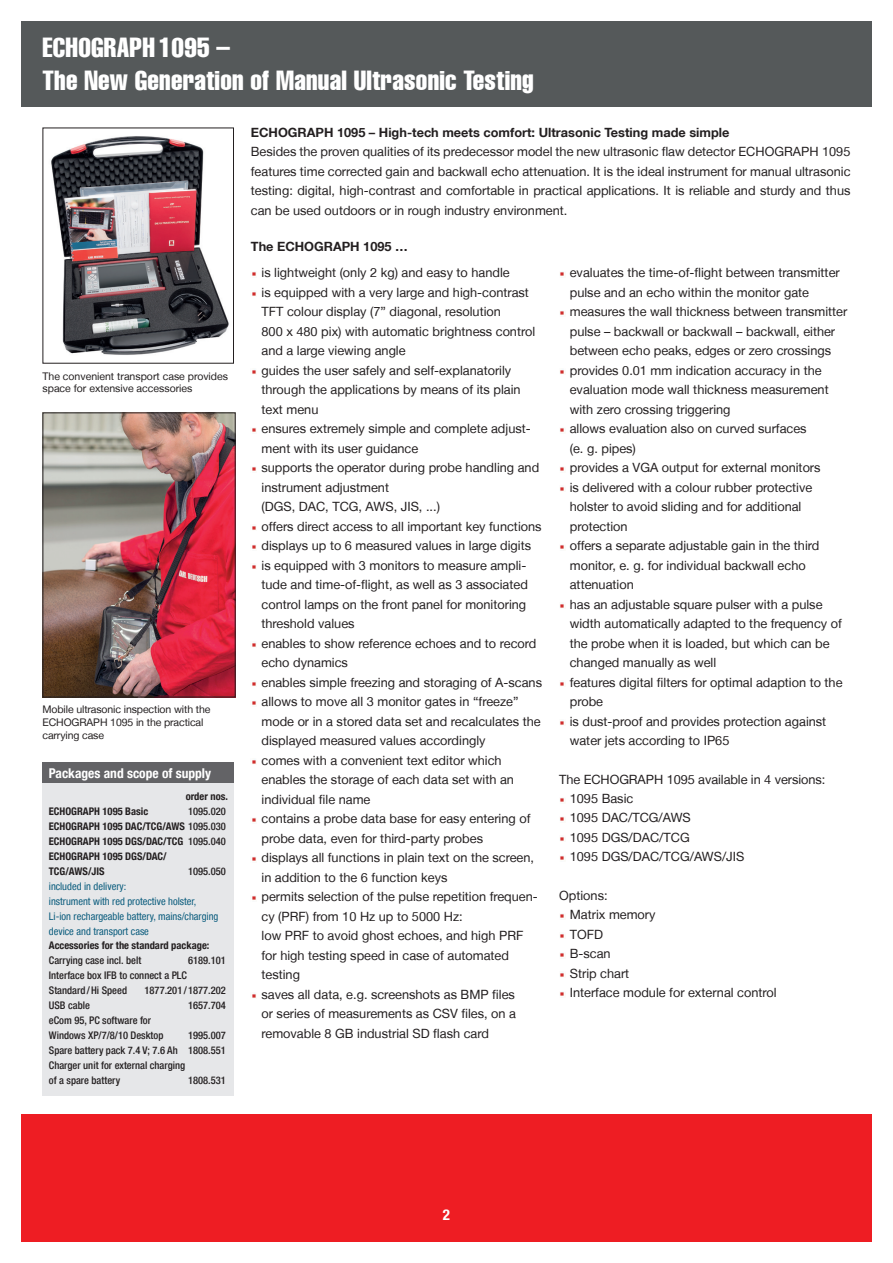
<style>
.page{position:relative;width:893px;height:1263px;background:#fff}
.page>*{position:absolute;margin:0;border:0;box-sizing:border-box;transform-origin:0 0}
.t1{font:extra-condensed 27px/32.4px "Helvetica LT";letter-spacing:.01em;color:#fff}
.t2{font:700 condensed 15px "Helvetica Neue LT";color:#fff}
.t3{font:700 condensed 13.5px "Helvetica Neue LT";color:#fff}
.t4{font:12.75px/19.5px "Helvetica Neue LT";color:#231f20}
.t5{font:700 12.75px "Helvetica Neue LT";color:#231f20}
.t6{font:500 condensed 10.5px/15px "Helvetica Neue LT";color:#231f20}
.t7{font:700 condensed 10.5px/15px "Helvetica Neue LT";color:#231f20}
.t8{font:10.5px/12.6px "Helvetica Neue LT";letter-spacing:-.01em;color:#231f20}
.t9{font:condensed 10.5px/15px "Helvetica Neue LT";color:#0a5c7d}
.s1{font-weight:500}
</style>
<div class="page">
<div style="left:21px;top:1114px;width:851px;height:128px;background:#ee1d23"></div>
<div style="left:21px;top:21px;width:851px;height:85px;background:#55595a"></div>
<img style="left:51px;top:136px;width:178px;height:219px">
<img style="left:45px;top:414px;width:189px;height:281px">
<div style="left:43px;top:412px;width:193px;height:285px;border:1px solid #231f20"></div>
<div style="left:43px;top:762px;width:191px;height:21px;background:#636366"></div>
<div style="left:43px;top:783px;width:191px;height:313px;background:#e6e7e9"></div>
<svg style="left:252px;top:271px;width:4px;height:5px"></svg>
<svg style="left:252px;top:291px;width:4px;height:5px"></svg>
<svg style="left:252px;top:369px;width:4px;height:5px"></svg>
<svg style="left:252px;top:427px;width:4px;height:5px"></svg>
<svg style="left:252px;top:466px;width:4px;height:5px"></svg>
<svg style="left:252px;top:525px;width:4px;height:5px"></svg>
<svg style="left:252px;top:544px;width:4px;height:5px"></svg>
<svg style="left:252px;top:564px;width:4px;height:5px"></svg>
<svg style="left:252px;top:642px;width:4px;height:5px"></svg>
<svg style="left:252px;top:681px;width:4px;height:5px"></svg>
<svg style="left:252px;top:700px;width:4px;height:5px"></svg>
<svg style="left:252px;top:759px;width:4px;height:5px"></svg>
<svg style="left:252px;top:817px;width:4px;height:5px"></svg>
<svg style="left:252px;top:856px;width:4px;height:5px"></svg>
<svg style="left:252px;top:895px;width:4px;height:5px"></svg>
<svg style="left:252px;top:993px;width:4px;height:5px"></svg>
<svg style="left:560px;top:271px;width:4px;height:5px"></svg>
<svg style="left:560px;top:310px;width:4px;height:5px"></svg>
<svg style="left:560px;top:369px;width:4px;height:5px"></svg>
<svg style="left:560px;top:427px;width:4px;height:5px"></svg>
<svg style="left:560px;top:466px;width:4px;height:5px"></svg>
<svg style="left:560px;top:486px;width:4px;height:5px"></svg>
<svg style="left:560px;top:544px;width:4px;height:5px"></svg>
<svg style="left:560px;top:603px;width:4px;height:5px"></svg>
<svg style="left:560px;top:681px;width:4px;height:5px"></svg>
<svg style="left:560px;top:720px;width:4px;height:5px"></svg>
<svg style="left:560px;top:797px;width:4px;height:5px"></svg>
<svg style="left:560px;top:816px;width:4px;height:5px"></svg>
<svg style="left:560px;top:836px;width:4px;height:5px"></svg>
<svg style="left:560px;top:855px;width:4px;height:5px"></svg>
<svg style="left:560px;top:913px;width:4px;height:5px"></svg>
<svg style="left:560px;top:933px;width:4px;height:5px"></svg>
<svg style="left:560px;top:952px;width:4px;height:5px"></svg>
<svg style="left:560px;top:972px;width:4px;height:5px"></svg>
<svg style="left:560px;top:991px;width:4px;height:5px"></svg>
<h1 class="t1" style="left:43px;top:31px;width:493px">ECHOGRAPH 1095 –<br>The New Generation of Manual Ultrasonic Testing</h1>
<p class="t5" style="left:251px;top:124px;width:480px">ECHOGRAPH 1095 – High-tech meets comfort: Ultrasonic Testing made simple</p>
<p class="t4" style="left:251px;top:142px;width:601px;text-align:justify">Besides the proven qualities of its predecessor model the new ultrasonic flaw detector ECHOGRAPH 1095 features time corrected gain and backwall echo attenuation. It is the ideal instrument for manual ultrasonic testing: digital, high-contrast and comfortable in practical applications. It is reliable and sturdy and thus can be used outdoors or in rough industry environment.</p>
<p class="t8" style="left:43px;top:369px;width:187px">The convenient transport case provides space for extensive accessories</p>
<p class="t8" style="left:43px;top:703px;width:169px">Mobile ultrasonic inspection with the<br>ECHOGRAPH 1095 in the practical carrying case</p>
<p class="t3" style="left:49px;top:765px;width:164px">Packages and scope of supply</p>
<p class="t7" style="left:186px;top:789px;width:44px">order nos.</p>
<p class="t7" style="left:49px;top:804px;width:101px">ECHOGRAPH 1095 Basic</p>
<p class="t7" style="left:49px;top:804px;width:178px;text-indent:139px"><span class="s1">1095.020<br></span>ECHOGRAPH 1095 DAC/TCG/AWS <span class="s1">1095.030<br></span>ECHOGRAPH 1095 DGS/DAC/TCG <span class="s1">1095.040<br></span>ECHOGRAPH 1095 DGS/DAC/<br>TCG/AWS/JIS</p>
<p class="t6" style="left:188px;top:864px;width:39px">1095.050</p>
<p class="t9" style="left:49px;top:879px;width:171px">included in delivery:<br>instrument with red protective holster, Li-ion rechargeable battery, mains/charging device and transport case</p>
<p class="t7" style="left:49px;top:937px;width:162px">Accessories for the standard package:</p>
<p class="t6" style="left:49px;top:952px;width:94px">Carrying case incl. belt</p>
<p class="t6" style="left:188px;top:952px;width:39px">6189.101</p>
<p class="t6" style="left:49px;top:967px;width:140px">Interface box IFB to connect a PLC<br>Standard / Hi Speed</p>
<p class="t6" style="left:145px;top:982px;width:83px">1877.201 / 1877.202</p>
<p class="t6" style="left:49px;top:997px;width:43px">USB cable</p>
<p class="t6" style="left:188px;top:997px;width:39px">1657.704</p>
<p class="t6" style="left:49px;top:1012px;width:116px">eCom 95, PC software for<br>Windows XP/7/8/10 Desktop</p>
<p class="t6" style="left:49px;top:1027px;width:179px;text-indent:139px">1995.007<br>Spare battery pack 7.4 V; 7.6 Ah 1808.551<br>Charger unit for external charging<br>of a spare battery</p>
<p class="t6" style="left:188px;top:1072px;width:39px">1808.531</p>
<p class="t5" style="left:251px;top:239px;width:159px">The ECHOGRAPH 1095 …</p>
<p class="t4" style="left:261px;top:263px;width:282px">is lightweight (only 2 kg) and easy to handle<br>is equipped with a very large and high-contrast TFT colour display (7” diagonal, resolution<br>800 x 480 pix) with automatic brightness control and a large viewing angle<br>guides the user safely and self-explanatorily through the applications by means of its plain text menu<br>ensures extremely simple and complete adjust&shy;ment with its user guidance<br>supports the operator during probe handling and instrument adjustment<br>(DGS, DAC, TCG, AWS, JIS, ...)<br>offers direct access to all important key functions displays up to 6 measured values in large digits is equipped with 3 monitors to measure ampli&shy;tude and time-of-flight, as well as 3 associated control lamps on the front panel for monitoring threshold values<br>enables to show reference echoes and to record echo dynamics<br>enables simple freezing and storaging of A-scans allows to move all 3 monitor gates in “freeze” mode or in a stored data set and recalculates the displayed measured values accordingly<br>comes with a convenient text editor which enables the storage of each data set with an individual file name<br>contains a probe data base for easy entering of probe data, even for third-party probes<br>displays all functions in plain text on the screen, in addition to the 6 function keys<br>permits selection of the pulse repetition frequen&shy;cy (PRF) from 10 Hz up to 5000 Hz:<br>low PRF to avoid ghost echoes, and high PRF<br>for high testing speed in case of automated testing<br>saves all data, e.g. screenshots as BMP files<br>or series of measurements as CSV files, on a removable 8 GB industrial SD flash card</p>
<p class="t4" style="left:570px;top:263px;width:279px">evaluates the time-of-flight between transmitter pulse and an echo within the monitor gate measures the wall thickness between transmitter pulse – backwall or backwall – backwall, either between echo peaks, edges or zero crossings provides 0.01 mm indication accuracy in the evaluation mode wall thickness measurement with zero crossing triggering<br>allows evaluation also on curved surfaces<br>(e. g. pipes)<br>provides a VGA output for external monitors<br>is delivered with a colour rubber protective holster to avoid sliding and for additional protection<br>offers a separate adjustable gain in the third monitor, e. g. for individual backwall echo attenuation<br>has an adjustable square pulser with a pulse width automatically adapted to the frequency of the probe when it is loaded, but which can be changed manually as well<br>features digital filters for optimal adaption to the probe<br>is dust-proof and provides protection against water jets according to IP65</p>
<p class="t4" style="left:570px;top:769px;width:257px;text-indent:-11px">The ECHOGRAPH 1095 available in 4 versions:<br>1095 Basic<br>1095 DAC/TCG/AWS<br>1095 DGS/DAC/TCG<br>1095 DGS/DAC/TCG/AWS/JIS</p>
<p class="t4" style="left:570px;top:885px;width:208px;text-indent:-11px">Options:<br>Matrix memory<br>TOFD<br>B-scan<br>Strip chart<br>Interface module for external control</p>
<p class="t2" style="left:443px;top:1206px;width:9px">2</p>
</div>
